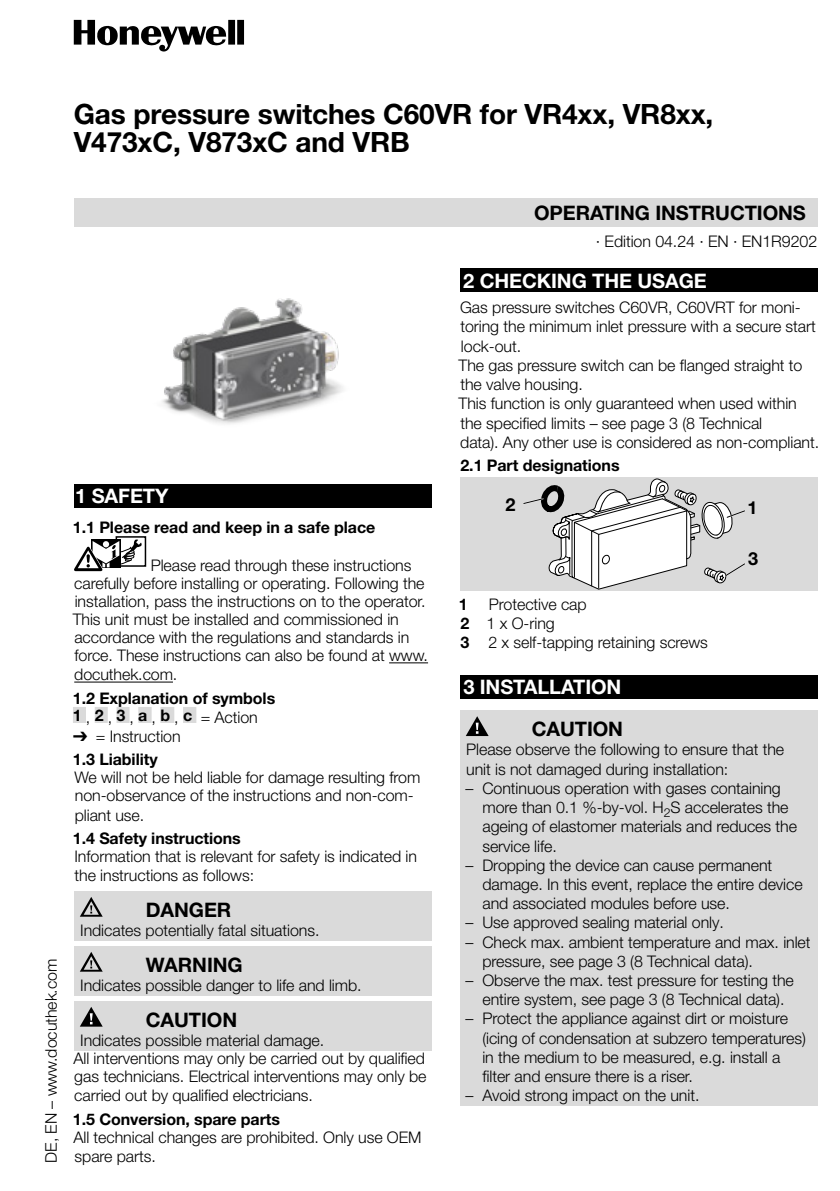
<style>
.page{position:relative;width:840px;height:1191px;background:#fff}
.page>*{position:absolute;margin:0;border:0;box-sizing:border-box;transform-origin:0 0}
.t1{font:700 28px/28px "Helvetica Neue LT Pro";letter-spacing:-.005em;color:#000}
.t2{font:700 20px "Helvetica Neue LT Pro";letter-spacing:-.005em;color:#000}
.t3{font:700 20px "Helvetica Neue LT Pro";letter-spacing:-.005em;color:#fff}
.t4{font:700 18px "Helvetica Neue LT Pro";color:#000}
.t5{font:300 16px/19.2px "Helvetica Neue LT Pro";letter-spacing:-.005em;color:#000}
.t6{font:700 16px/19.2px "Helvetica Neue LT Pro";letter-spacing:-.005em;color:#000}
.s1{font-weight:300}
.s2{font-family:"Arial Unicode MS";font-weight:400}
.s3{font-weight:700}
</style>
<div class="page">
<svg style="left:74px;top:20px;width:170px;height:32px"></svg>
<img style="left:162px;top:298px;width:181px;height:126px">
<div style="left:74px;top:484px;width:357px;height:24px;background:#000"></div>
<hr style="left:389px;top:662px;width:39px;height:1px;background:#000">
<hr style="left:74px;top:681px;width:99px;height:1px;background:#000">
<div style="left:73px;top:707px;width:13px;height:16px;background:#dadada"></div>
<div style="left:95px;top:707px;width:13px;height:16px;background:#dadada"></div>
<div style="left:116px;top:707px;width:13px;height:16px;background:#dadada"></div>
<div style="left:138px;top:707px;width:13px;height:16px;background:#dadada"></div>
<div style="left:160px;top:707px;width:14px;height:16px;background:#dadada"></div>
<div style="left:183px;top:707px;width:13px;height:16px;background:#dadada"></div>
<div style="left:74px;top:891px;width:357px;height:31px;background:#dadada"></div>
<div style="left:74px;top:919px;width:357px;height:21px;background:#dadada"></div>
<div style="left:74px;top:946px;width:357px;height:31px;background:#dadada"></div>
<div style="left:74px;top:974px;width:357px;height:21px;background:#dadada"></div>
<div style="left:74px;top:1001px;width:357px;height:31px;background:#dadada"></div>
<div style="left:74px;top:1029px;width:357px;height:21px;background:#dadada"></div>
<div style="left:115px;top:536px;width:31px;height:31px;border:2px solid #000"></div>
<svg style="left:74px;top:538px;width:69px;height:33px"></svg>
<svg style="left:80px;top:897px;width:23px;height:19px"></svg>
<svg style="left:80px;top:952px;width:23px;height:19px"></svg>
<svg style="left:80px;top:1007px;width:23px;height:19px"></svg>
<div style="left:74px;top:198px;width:742px;height:29px;background:#dadada"></div>
<div style="left:459px;top:268px;width:357px;height:24px;background:#000"></div>
<div style="left:459px;top:675px;width:357px;height:24px;background:#000"></div>
<div style="left:459px;top:710px;width:357px;height:32px;background:#dadada"></div>
<div style="left:459px;top:738px;width:357px;height:41px;background:#dadada"></div>
<div style="left:459px;top:776px;width:357px;height:80px;background:#dadada"></div>
<div style="left:459px;top:853px;width:357px;height:60px;background:#dadada"></div>
<div style="left:459px;top:911px;width:357px;height:22px;background:#dadada"></div>
<div style="left:459px;top:930px;width:357px;height:41px;background:#dadada"></div>
<div style="left:459px;top:968px;width:357px;height:41px;background:#dadada"></div>
<div style="left:459px;top:1007px;width:357px;height:79px;background:#dadada"></div>
<div style="left:459px;top:1084px;width:357px;height:21px;background:#dadada"></div>
<div style="left:459px;top:477px;width:357px;height:113px;background:#dadada"></div>
<svg style="left:523px;top:478px;width:222px;height:112px"></svg>
<svg style="left:465px;top:716px;width:23px;height:20px"></svg>
<h1 class="t1" style="left:74px;top:99px;width:640px">Gas pressure switches C60VR for VR4xx, VR8xx,<br>V473xC, V873xC and VRB</h1>
<p class="t5" style="left:41px;top:1162px;width:205px;rotate:-90deg">DE, EN – www.docuthek.com</p>
<p class="t3" style="left:75px;top:484px;width:95px">1 SAFETY</p>
<p class="t6" style="left:73px;top:517px;width:304px">1.1 Please read and keep in a safe place</p>
<p class="t5" style="left:73px;top:556px;width:357px;line-height:18.2px;text-indent:78px">Please read through these instructions carefully before installing or operating. Following the installation, pass the instructions on to the operator.<br>This unit must be installed and commissioned in accordance with the regulations and standards in force. These instructions can also be found at www. docuthek.com.</p>
<p class="t6" style="left:73px;top:688px;width:204px">1.2 Explanation of symbols<br>1 <span class="s1">,</span> 2 <span class="s1">,</span> 3 <span class="s1">,</span> a <span class="s1">,</span> b <span class="s1">,</span> c <span class="s1">= Action</span></p>
<p class="t5" style="left:73px;top:724px;width:109px;line-height:23.2px"><span class="s2">➔</span> = Instruction<br><span class="s3">1.3 Liability</span></p>
<p class="t5" style="left:74px;top:768px;width:347px;line-height:18.6px">We will not be held liable for damage resulting from non-observance of the instructions and non-com&shy;pliant use.</p>
<p class="t6" style="left:73px;top:828px;width:169px">1.4 Safety instructions</p>
<p class="t5" style="left:74px;top:846px;width:344px">Information that is relevant for safety is indicated in the instructions as follows:</p>
<p class="t2" style="left:146px;top:897px;width:87px">DANGER</p>
<p class="t5" style="left:80px;top:920px;width:241px">Indicates potentially fatal situations.</p>
<p class="t2" style="left:146px;top:952px;width:98px">WARNING</p>
<p class="t5" style="left:80px;top:975px;width:283px">Indicates possible danger to life and limb.</p>
<p class="t2" style="left:146px;top:1007px;width:93px">CAUTION</p>
<p class="t5" style="left:73px;top:1030px;width:354px;line-height:18.4px;text-indent:7px">Indicates possible material damage.<br>All interventions may only be carried out by qualified gas technicians. Electrical interventions may only be carried out by qualified electricians.</p>
<p class="t6" style="left:73px;top:1108px;width:208px">1.5 Conversion, spare parts</p>
<p class="t5" style="left:73px;top:1127px;width:349px">All technical changes are prohibited. Only use OEM spare parts.</p>
<p class="t2" style="left:533px;top:200px;width:273px">OPERATING INSTRUCTIONS</p>
<p class="t5" style="left:595px;top:231px;width:223px">· Edition 04.24 · EN · EN1R9202</p>
<p class="t3" style="left:463px;top:268px;width:245px">2 CHECKING THE USAGE</p>
<p class="t5" style="left:458px;top:298px;width:362px">Gas pressure switches C60VR, C60VRT for moni&shy;toring the minimum inlet pressure with a secure start lock-out.<br>The gas pressure switch can be flanged straight to the valve housing.<br>This function is only guaranteed when used within the specified limits – see page 3 (8 Technical<br>data). Any other use is considered as non-compliant.</p>
<p class="t6" style="left:460px;top:455px;width:160px">2.1 Part designations</p>
<p class="t4" style="left:505px;top:493px;width:12px">2</p>
<p class="t4" style="left:747px;top:496px;width:12px">1</p>
<p class="t4" style="left:747px;top:547px;width:12px">3</p>
<p class="t6" style="left:458px;top:594px;width:10px">1</p>
<p class="t5" style="left:460px;top:594px;width:249px;text-indent:28px">Protective cap<br><span class="s3">2</span> 1 x O-ring<br><span class="s3">3</span> 2 x self-tapping retaining screws</p>
<p class="t3" style="left:463px;top:674px;width:159px">3 INSTALLATION</p>
<p class="t2" style="left:531px;top:716px;width:93px">CAUTION</p>
<p class="t5" style="left:466px;top:740px;width:319px">Please observe the following to ensure that the unit is not damaged during installation:</p>
<p class="t5" style="left:482px;top:778px;width:316px;text-indent:-17px">– Continuous operation with gases containing more than 0.1 %-by-vol. H<sub>2</sub>S accelerates the ageing of elastomer materials and reduces the service life.</p>
<p class="t5" style="left:482px;top:855px;width:321px;text-indent:-17px">– Dropping the device can cause permanent damage. In this event, replace the entire device and associated modules before use.</p>
<p class="t5" style="left:465px;top:912px;width:260px">– Use approved sealing material only.</p>
<p class="t5" style="left:482px;top:932px;width:329px;text-indent:-17px">– Check max. ambient temperature and max. inlet pressure, see page 3 (8 Technical data).</p>
<p class="t5" style="left:465px;top:970px;width:330px;text-align:center">– Observe the max. test pressure for testing the entire system, see page 3 (8 Technical data).</p>
<p class="t5" style="left:482px;top:1008px;width:325px;text-indent:-17px">– Protect the appliance against dirt or moisture (icing of condensation at subzero temperatures) in the medium to be measured, e.g. install a filter and ensure there is a riser.</p>
<p class="t5" style="left:465px;top:1085px;width:235px">– Avoid strong impact on the unit.</p>
</div>
